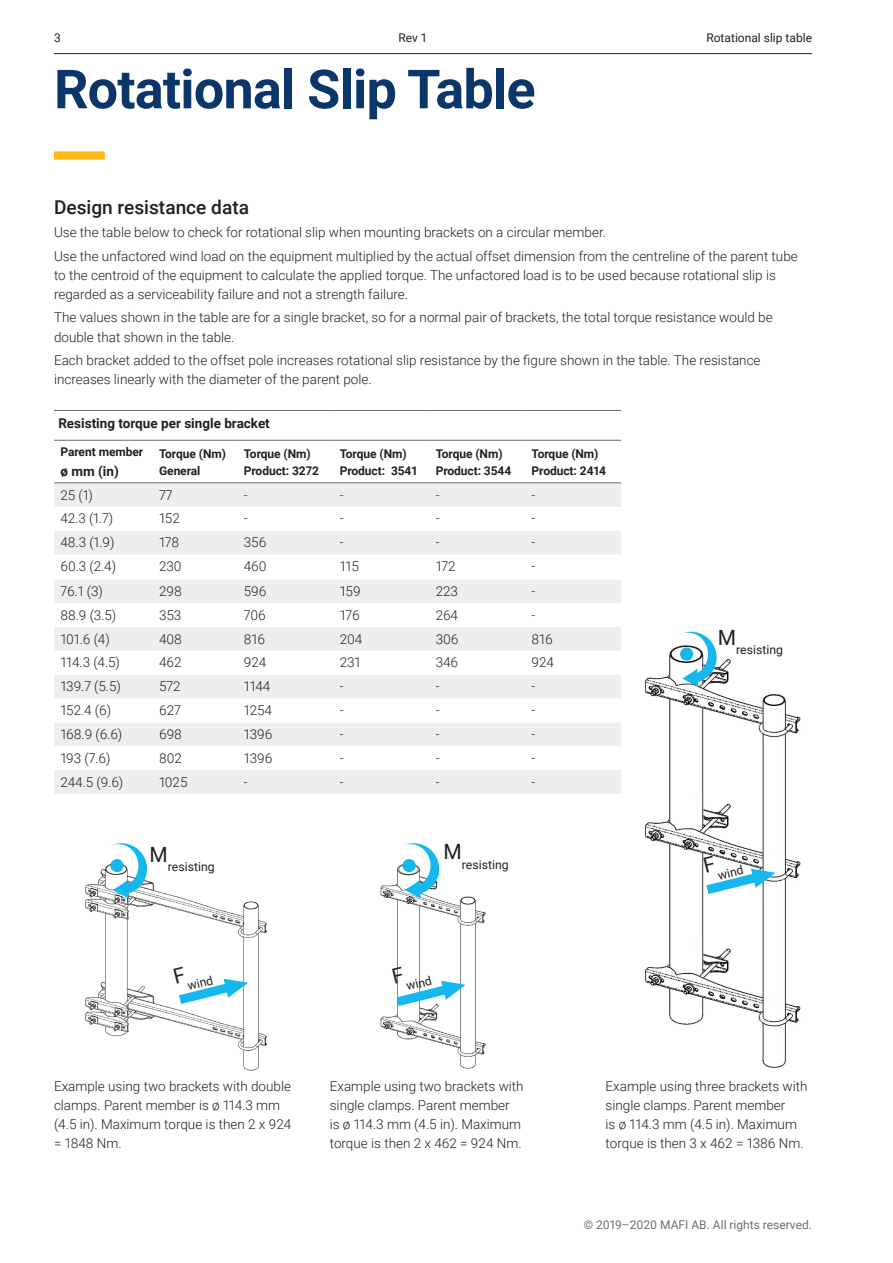
<style>
.page{position:relative;width:893px;height:1263px;background:#fff}
.page>*{position:absolute;margin:0;border:0;box-sizing:border-box;transform-origin:0 0}
.t1{font:700 54px "Roboto";letter-spacing:-.015em;color:#0b366a}
.t2{font:21px "Roboto";color:#231f20}
.t3{font:500 19.05px "Roboto";color:#231f20}
.t4{font:300 13.5px/19px "Roboto";color:#231f20}
.t5{font:700 13.5px "Roboto";color:#231f20}
.t6{font:12.3px "Roboto";color:#231f20}
.t7{font:700 12px/17px "Roboto";letter-spacing:-.005em;color:#231f20}
.t8{font:12px "Roboto";color:#6c6d70}
.t9{font:12px "Roboto";color:#231f20}
</style>
<div class="page">
<hr style="left:54px;top:53px;width:758px;height:1px;background:#231f20">
<svg style="left:54px;top:439px;width:567px;height:1px"></svg>
<svg style="left:54px;top:483px;width:567px;height:311px;fill:#eeeeef"></svg>
<hr style="left:54px;top:482px;width:99px;height:1px;background:#6c6d70">
<hr style="left:153px;top:482px;width:84px;height:1px;background:#6c6d70">
<hr style="left:237px;top:482px;width:96px;height:1px;background:#6c6d70">
<hr style="left:333px;top:482px;width:96px;height:1px;background:#6c6d70">
<hr style="left:429px;top:482px;width:96px;height:1px;background:#6c6d70">
<hr style="left:525px;top:482px;width:96px;height:1px;background:#6c6d70">
<hr style="left:54px;top:410px;width:99px;height:1px;background:#6c6d70">
<hr style="left:153px;top:410px;width:84px;height:1px;background:#6c6d70">
<hr style="left:237px;top:410px;width:96px;height:1px;background:#6c6d70">
<hr style="left:333px;top:410px;width:96px;height:1px;background:#6c6d70">
<hr style="left:429px;top:410px;width:96px;height:1px;background:#6c6d70">
<hr style="left:525px;top:410px;width:96px;height:1px;background:#6c6d70">
<hr style="left:54px;top:440px;width:99px;height:1px;background:#6c6d70">
<hr style="left:153px;top:440px;width:84px;height:1px;background:#6c6d70">
<hr style="left:237px;top:440px;width:96px;height:1px;background:#6c6d70">
<hr style="left:333px;top:440px;width:96px;height:1px;background:#6c6d70">
<hr style="left:429px;top:440px;width:96px;height:1px;background:#6c6d70">
<hr style="left:525px;top:440px;width:96px;height:1px;background:#6c6d70">
<img style="left:380px;top:865px;width:106px;height:204px">
<svg style="left:401px;top:843px;width:39px;height:55px"></svg>
<img style="left:85px;top:865px;width:182px;height:205px">
<svg style="left:108px;top:843px;width:40px;height:55px"></svg>
<img style="left:645px;top:646px;width:156px;height:422px">
<svg style="left:678px;top:631px;width:39px;height:56px"></svg>
<div style="left:54px;top:151px;width:51px;height:9px;background:#fcb814"></div>
<svg style="left:392px;top:967px;width:74px;height:39px"></svg>
<svg style="left:173px;top:966px;width:75px;height:38px"></svg>
<svg style="left:704px;top:856px;width:71px;height:38px"></svg>
<p class="t9" style="left:399px;top:29px;width:29px">Rev 1</p>
<p class="t9" style="left:706px;top:29px;width:107px">Rotational slip table</p>
<p class="t1" style="left:54px;top:51px;width:483px">Rotational Slip Table</p>
<p class="t9" style="left:54px;top:29px;width:8px">3</p>
<p class="t3" style="left:54px;top:193px;width:197px">Design resistance data</p>
<p class="t4" style="left:54px;top:220px;width:745px;line-height:23.5px">Use the table below to check for rotational slip when mounting brackets on a circular member.<br>Use the unfactored wind load on the equipment multiplied by the actual offset dimension from the centreline of the parent tube</p>
<p class="t4" style="left:54px;top:265px;width:723px">to the centroid of the equipment to calculate the applied torque. The unfactored load is to be used because rotational slip is regarded as a serviceability failure and not a strength failure.</p>
<p class="t4" style="left:54px;top:308px;width:720px">The values shown in the table are for a single bracket, so for a normal pair of brackets, the total torque resistance would be double that shown in the table.</p>
<p class="t4" style="left:54px;top:350px;width:708px">Each bracket added to the offset pole increases rotational slip resistance by the figure shown in the table. The resistance increases linearly with the diameter of the parent pole.</p>
<p class="t5" style="left:58px;top:414px;width:213px">Resisting torque per single bracket</p>
<p class="t7" style="left:60px;top:443px;width:84px">Parent member</p>
<p class="t5" style="left:60px;top:461px;width:60px">ø mm (in)</p>
<p class="t7" style="left:159px;top:444px;width:68px">Torque (Nm)<br>General</p>
<p class="t7" style="left:244px;top:444px;width:77px">Torque (Nm)<br>Product: 3272</p>
<p class="t7" style="left:340px;top:444px;width:79px">Torque (Nm)<br>Product: 3541</p>
<p class="t7" style="left:436px;top:444px;width:77px">Torque (Nm)<br>Product: 3544</p>
<p class="t7" style="left:532px;top:444px;width:76px">Torque (Nm)<br>Product: 2414</p>
<p class="t4" style="left:60px;top:485px;width:34px">25 (1)</p>
<p class="t4" style="left:159px;top:485px;width:15px">77</p>
<p class="t4" style="left:244px;top:485px;width:5px">-</p>
<p class="t4" style="left:340px;top:485px;width:5px">-</p>
<p class="t4" style="left:436px;top:485px;width:5px">-</p>
<p class="t4" style="left:532px;top:485px;width:5px">-</p>
<p class="t4" style="left:60px;top:509px;width:54px">42.3 (1.7)</p>
<p class="t4" style="left:159px;top:509px;width:22px">152</p>
<p class="t4" style="left:244px;top:509px;width:5px">-</p>
<p class="t4" style="left:340px;top:509px;width:5px">-</p>
<p class="t4" style="left:436px;top:509px;width:5px">-</p>
<p class="t4" style="left:532px;top:509px;width:5px">-</p>
<p class="t4" style="left:60px;top:532px;width:56px">48.3 (1.9)</p>
<p class="t4" style="left:159px;top:532px;width:22px">178</p>
<p class="t4" style="left:244px;top:532px;width:24px">356</p>
<p class="t4" style="left:340px;top:532px;width:5px">-</p>
<p class="t4" style="left:436px;top:532px;width:5px">-</p>
<p class="t4" style="left:532px;top:532px;width:5px">-</p>
<p class="t4" style="left:60px;top:556px;width:57px">60.3 (2.4)</p>
<p class="t4" style="left:159px;top:556px;width:24px">230</p>
<p class="t4" style="left:244px;top:556px;width:24px">460</p>
<p class="t4" style="left:340px;top:556px;width:21px">115</p>
<p class="t4" style="left:436px;top:556px;width:21px">172</p>
<p class="t4" style="left:532px;top:556px;width:5px">-</p>
<p class="t4" style="left:60px;top:581px;width:44px">76.1 (3)</p>
<p class="t4" style="left:159px;top:581px;width:24px">298</p>
<p class="t4" style="left:244px;top:581px;width:24px">596</p>
<p class="t4" style="left:340px;top:581px;width:22px">159</p>
<p class="t4" style="left:436px;top:581px;width:24px">223</p>
<p class="t4" style="left:532px;top:581px;width:5px">-</p>
<p class="t4" style="left:60px;top:605px;width:57px">88.9 (3.5)</p>
<p class="t4" style="left:159px;top:605px;width:24px">353</p>
<p class="t4" style="left:244px;top:605px;width:23px">706</p>
<p class="t4" style="left:340px;top:605px;width:22px">176</p>
<p class="t4" style="left:436px;top:605px;width:24px">264</p>
<p class="t4" style="left:532px;top:605px;width:5px">-</p>
<p class="t4" style="left:60px;top:629px;width:51px">101.6 (4)</p>
<p class="t4" style="left:159px;top:629px;width:24px">408</p>
<p class="t4" style="left:244px;top:629px;width:23px">816</p>
<p class="t4" style="left:340px;top:629px;width:24px">204</p>
<p class="t4" style="left:436px;top:629px;width:24px">306</p>
<p class="t4" style="left:532px;top:629px;width:23px">816</p>
<p class="t4" style="left:60px;top:653px;width:61px">114.3 (4.5)</p>
<p class="t4" style="left:159px;top:653px;width:24px">462</p>
<p class="t4" style="left:244px;top:653px;width:24px">924</p>
<p class="t4" style="left:340px;top:653px;width:22px">231</p>
<p class="t4" style="left:436px;top:653px;width:24px">346</p>
<p class="t4" style="left:532px;top:653px;width:24px">924</p>
<p class="t4" style="left:60px;top:676px;width:62px">139.7 (5.5)</p>
<p class="t4" style="left:159px;top:676px;width:23px">572</p>
<p class="t4" style="left:244px;top:676px;width:28px">1144</p>
<p class="t4" style="left:340px;top:676px;width:5px">-</p>
<p class="t4" style="left:436px;top:676px;width:5px">-</p>
<p class="t4" style="left:532px;top:676px;width:5px">-</p>
<p class="t4" style="left:60px;top:700px;width:52px">152.4 (6)</p>
<p class="t4" style="left:159px;top:700px;width:23px">627</p>
<p class="t4" style="left:244px;top:700px;width:30px">1254</p>
<p class="t4" style="left:340px;top:700px;width:5px">-</p>
<p class="t4" style="left:436px;top:700px;width:5px">-</p>
<p class="t4" style="left:532px;top:700px;width:5px">-</p>
<p class="t4" style="left:60px;top:724px;width:63px">168.9 (6.6)</p>
<p class="t4" style="left:159px;top:724px;width:24px">698</p>
<p class="t4" style="left:244px;top:724px;width:30px">1396</p>
<p class="t4" style="left:340px;top:724px;width:5px">-</p>
<p class="t4" style="left:436px;top:724px;width:5px">-</p>
<p class="t4" style="left:532px;top:724px;width:5px">-</p>
<p class="t4" style="left:60px;top:748px;width:52px">193 (7.6)</p>
<p class="t4" style="left:159px;top:748px;width:24px">802</p>
<p class="t4" style="left:244px;top:748px;width:30px">1396</p>
<p class="t4" style="left:340px;top:748px;width:5px">-</p>
<p class="t4" style="left:436px;top:748px;width:5px">-</p>
<p class="t4" style="left:532px;top:748px;width:5px">-</p>
<p class="t4" style="left:60px;top:772px;width:64px">244.5 (9.6)</p>
<p class="t4" style="left:159px;top:772px;width:30px">1025</p>
<p class="t4" style="left:244px;top:772px;width:5px">-</p>
<p class="t4" style="left:340px;top:772px;width:5px">-</p>
<p class="t4" style="left:436px;top:772px;width:5px">-</p>
<p class="t4" style="left:532px;top:772px;width:5px">-</p>
<p class="t2" style="left:718px;top:622px;width:20px">M</p>
<p class="t6" style="left:736px;top:641px;width:48px">resisting</p>
<p class="t2" style="left:444px;top:837px;width:20px">M</p>
<p class="t2" style="left:150px;top:839px;width:20px">M</p>
<p class="t6" style="left:462px;top:856px;width:48px">resisting</p>
<p class="t6" style="left:168px;top:858px;width:48px">resisting</p>
<p class="t6" style="left:716px;top:867px;width:27px;rotate:-14deg">wind</p>
<p class="t6" style="left:186px;top:977px;width:27px;rotate:-14deg">wind</p>
<p class="t4" style="left:54px;top:1076px;width:239px">Example using two brackets with double clamps. Parent member is ø 114.3 mm (4.5 in). Maximum torque is then 2 x 924 = 1848 Nm.</p>
<p class="t6" style="left:404px;top:978px;width:27px;rotate:-14deg">wind</p>
<p class="t4" style="left:330px;top:1076px;width:195px">Example using two brackets with single clamps. Parent member<br>is ø 114.3 mm (4.5 in). Maximum torque is then 2 x 462 = 924 Nm.</p>
<p class="t4" style="left:606px;top:1076px;width:203px">Example using three brackets with single clamps. Parent member<br>is ø 114.3 mm (4.5 in). Maximum torque is then 3 x 462 = 1386 Nm.</p>
<p class="t8" style="left:584px;top:1216px;width:230px">© 2019–2020 MAFI AB. All rights reserved.</p>
</div>
